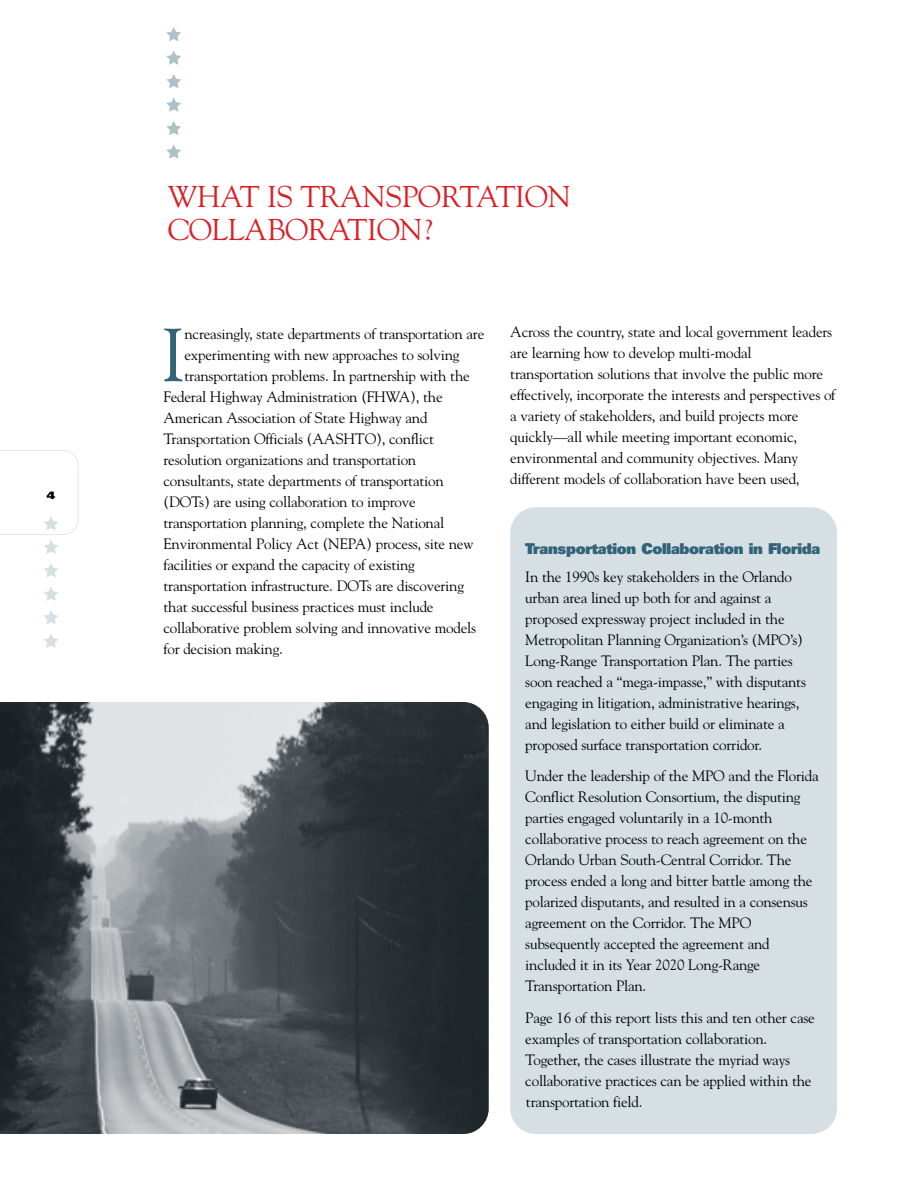
<style>
.page{position:relative;width:918px;height:1188px;background:#fff}
.page>*{position:absolute;margin:0;border:0;box-sizing:border-box;transform-origin:0 0}
.t1{font:74.55px "Goudy";color:#326378}
.t2{font:30px/33px "Goudy";letter-spacing:-.015em;color:#db1e23}
.t3{font:15px/21px "Goudy";letter-spacing:-.015em;color:#000}
.t4{font:900 15px "Univers";letter-spacing:-.02em;color:#326378}
.t5{font:900 expanded 10.5px "Univers";color:#000}
</style>
<div class="page">
<svg style="left:0;top:450px;width:78px;height:104px"></svg>
<svg style="left:44px;top:564px;width:14px;height:13px"></svg>
<svg style="left:44px;top:587px;width:14px;height:14px"></svg>
<svg style="left:44px;top:611px;width:14px;height:13px"></svg>
<svg style="left:44px;top:634px;width:14px;height:14px"></svg>
<svg style="left:166px;top:27px;width:15px;height:14px"></svg>
<svg style="left:166px;top:50px;width:15px;height:15px"></svg>
<svg style="left:166px;top:74px;width:15px;height:14px"></svg>
<svg style="left:166px;top:97px;width:15px;height:15px"></svg>
<svg style="left:166px;top:121px;width:15px;height:14px"></svg>
<svg style="left:166px;top:144px;width:15px;height:15px"></svg>
<div style="left:510px;top:507px;width:327px;height:627px;background:#d6e0e4;border-radius:26px"></div>
<img style="left:0;top:702px;width:489px;height:432px">
<p class="t5" style="left:46px;top:491px;width:10px">4</p>
<h2 class="t2" style="left:168px;top:182px;width:405px">WHAT IS TRANSPORTATION<br>COLLABORATION?</h2>
<h1 class="t1" style="left:161px;top:326px;width:26px">I</h1>
<p class="t3" style="left:184px;top:325px;width:301px">ncreasingly, state departments of transportation are</p>
<p class="t3" style="left:184px;top:346px;width:277px">experimenting with new approaches to solving</p>
<p class="t3" style="left:184px;top:367px;width:287px">transportation problems. In partnership with the</p>
<p class="t3" style="left:164px;top:388px;width:281px">Federal Highway Administration (FHWA), the</p>
<p class="t3" style="left:164px;top:409px;width:266px">American Association of State Highway and</p>
<p class="t3" style="left:164px;top:430px;width:272px">Transportation Officials (AASHTO), conflict</p>
<p class="t3" style="left:164px;top:451px;width:254px">resolution organizations and transportation</p>
<p class="t3" style="left:164px;top:472px;width:282px">consultants, state departments of transportation</p>
<p class="t3" style="left:164px;top:493px;width:254px">(DOTs) are using collaboration to improve</p>
<p class="t3" style="left:164px;top:514px;width:282px">transportation planning, complete the National</p>
<p class="t3" style="left:164px;top:535px;width:311px">Environmental Policy Act (NEPA) process, site new</p>
<p class="t3" style="left:164px;top:556px;width:253px">facilities or expand the capacity of existing</p>
<p class="t3" style="left:164px;top:577px;width:302px">transportation infrastructure. DOTs are discovering</p>
<p class="t3" style="left:164px;top:598px;width:272px">that successful business practices must include</p>
<p class="t3" style="left:164px;top:619px;width:314px">collaborative problem solving and innovative models</p>
<p class="t3" style="left:164px;top:640px;width:121px">for decision making.</p>
<p class="t3" style="left:510px;top:322px;width:327px">Across the country, state and local government leaders are learning how to develop multi-modal transportation solutions that involve the public more effectively, incorporate the interests and perspectives of a variety of stakeholders, and build projects more quickly—all while meeting important economic, environmental and community objectives. Many different models of collaboration have been used,</p>
<p class="t4" style="left:525px;top:543px;width:296px">Transportation Collaboration in Florida</p>
<p class="t3" style="left:525px;top:567px;width:282px">In the 1990s key stakeholders in the Orlando urban area lined up both for and against a proposed expressway project included in the Metropolitan Planning Organization’s (MPO’s)<br>Long-Range Transportation Plan. The parties soon reached a “mega-impasse,” with disputants engaging in litigation, administrative hearings, and legislation to either build or eliminate a proposed surface transportation corridor.</p>
<p class="t3" style="left:525px;top:767px;width:295px">Under the leadership of the MPO and the Florida Conflict Resolution Consortium, the disputing parties engaged voluntarily in a 10-month collaborative process to reach agreement on the Orlando Urban South-Central Corridor. The process ended a long and bitter battle among the polarized disputants, and resulted in a consensus agreement on the Corridor. The MPO subsequently accepted the agreement and included it in its Year 2020 Long-Range Transportation Plan.</p>
<p class="t3" style="left:525px;top:1009px;width:291px">Page 16 of this report lists this and ten other case examples of transportation collaboration.<br>Together, the cases illustrate the myriad ways collaborative practices can be applied within the transportation field.</p>
</div>
